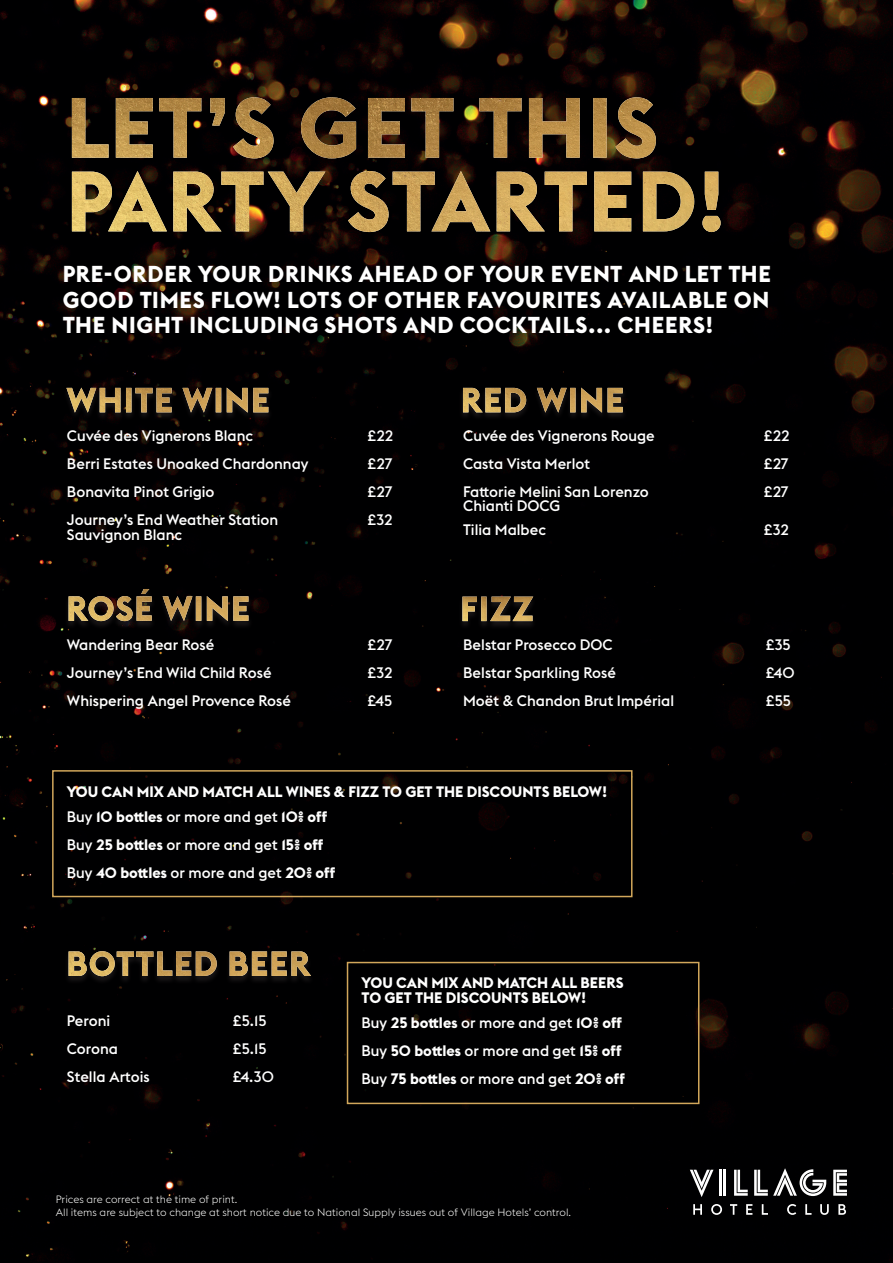
<style>
.page{position:relative;width:893px;height:1263px;background:#000001}
.page>*{position:absolute;margin:0;border:0;box-sizing:border-box;transform-origin:0 0}
.Headline__72pt{font:700 22.65px/25.2px "Village Flex";letter-spacing:.03em;color:#fff;text-align:justify}
.t1{font:500 15px/13.5px "Village Flex";color:#fff}
.t2{font:700 15px/15px "Village Flex";color:#fff}
.t3{font:300 10.5px/13.5px "Village Flex";color:#fff}
.s1{font-weight:700}
</style>
<div class="page">
<svg style="left:693px;top:1204px;width:9px;height:11px"></svg>
<svg style="left:711px;top:1204px;width:11px;height:11px"></svg>
<svg style="left:730px;top:1204px;width:7px;height:11px"></svg>
<svg style="left:746px;top:1204px;width:6px;height:11px"></svg>
<svg style="left:762px;top:1204px;width:6px;height:11px"></svg>
<svg style="left:787px;top:1204px;width:9px;height:11px"></svg>
<svg style="left:805px;top:1204px;width:6px;height:11px"></svg>
<svg style="left:820px;top:1204px;width:9px;height:11px"></svg>
<svg style="left:838px;top:1204px;width:8px;height:11px"></svg>
<svg style="left:690px;top:1170px;width:23px;height:27px"></svg>
<hr style="left:719px;top:1170px;width:3px;height:26px;background:#fff">
<hr style="left:723px;top:1170px;width:2px;height:26px;background:#fff">
<svg style="left:734px;top:1170px;width:14px;height:26px"></svg>
<svg style="left:754px;top:1168px;width:72px;height:28px"></svg>
<svg style="left:833px;top:1170px;width:13px;height:26px"></svg>
<div style="left:52px;top:770px;width:580px;height:127px;border:2px solid #d2a75b"></div>
<div style="left:347px;top:962px;width:352px;height:142px;border:2px solid #d2a75b"></div>
<div style="left:64px;top:951px;width:251px;height:34px;background:#231f20;opacity:.75"></div>
<img style="left:69px;top:951px;width:242px;height:25px">
<div style="left:62px;top:388px;width:211px;height:33px;background:#231f20;opacity:.75"></div>
<img style="left:66px;top:388px;width:202px;height:25px">
<div style="left:458px;top:388px;width:169px;height:33px;background:#231f20;opacity:.75"></div>
<img style="left:463px;top:388px;width:160px;height:25px">
<img style="left:72px;top:171px;width:649px;height:61px">
<img style="left:72px;top:97px;width:584px;height:61px">
<div style="left:64px;top:588px;width:189px;height:42px;background:#231f20;opacity:.75"></div>
<img style="left:69px;top:589px;width:179px;height:32px">
<div style="left:458px;top:596px;width:79px;height:34px;background:#231f20;opacity:.75"></div>
<img style="left:462px;top:597px;width:71px;height:24px">
<p class="Headline__72pt" style="left:63px;top:262px;width:710px">PRE-ORDER YOUR DRINKS AHEAD OF YOUR EVENT AND LET THE GOOD TIMES FLOW! LOTS OF OTHER FAVOURITES AVAILABLE ON THE NIGHT INCLUDING SHOTS AND COCKTAILS... CHEERS!</p>
<p class="t1" style="left:67px;top:429px;width:188px">Cuvée des Vignerons Blanc</p>
<p class="t1" style="left:367px;top:429px;width:28px">£22</p>
<p class="t1" style="left:67px;top:457px;width:243px">Berri Estates Unoaked Chardonnay</p>
<p class="t1" style="left:367px;top:457px;width:27px">£27</p>
<p class="t1" style="left:67px;top:485px;width:149px">Bonavita Pinot Grigio</p>
<p class="t1" style="left:367px;top:485px;width:27px">£27</p>
<p class="t1" style="left:67px;top:513px;width:213px">Journey’s End Weather Station</p>
<p class="t1" style="left:67px;top:528px;width:117px">Sauvignon Blanc</p>
<p class="t1" style="left:367px;top:513px;width:27px">£32</p>
<p class="t1" style="left:67px;top:638px;width:149px">Wandering Bear Rosé</p>
<p class="t1" style="left:367px;top:638px;width:27px">£27</p>
<p class="t1" style="left:67px;top:666px;width:206px">Journey’s End Wild Child Rosé</p>
<p class="t1" style="left:367px;top:666px;width:27px">£32</p>
<p class="t1" style="left:67px;top:694px;width:226px">Whispering Angel Provence Rosé</p>
<p class="t1" style="left:367px;top:694px;width:27px">£45</p>
<p class="t1" style="left:463px;top:429px;width:193px">Cuvée des Vignerons Rouge</p>
<p class="t1" style="left:763px;top:429px;width:28px">£22</p>
<p class="t1" style="left:463px;top:457px;width:129px">Casta Vista Merlot</p>
<p class="t1" style="left:763px;top:457px;width:27px">£27</p>
<p class="t1" style="left:463px;top:485px;width:187px">Fattorie Melini San Lorenzo<br>Chianti DOCG</p>
<p class="t1" style="left:763px;top:485px;width:27px">£27</p>
<p class="t1" style="left:463px;top:523px;width:85px">Tilia Malbec</p>
<p class="t1" style="left:763px;top:523px;width:27px">£32</p>
<p class="t1" style="left:463px;top:638px;width:151px">Belstar Prosecco DOC</p>
<p class="t1" style="left:765px;top:638px;width:27px">£35</p>
<p class="t1" style="left:463px;top:666px;width:154px">Belstar Sparkling Rosé</p>
<p class="t1" style="left:765px;top:666px;width:31px">£40</p>
<p class="t1" style="left:463px;top:694px;width:213px">Moët &amp; Chandon Brut Impérial</p>
<p class="t1" style="left:765px;top:694px;width:27px">£55</p>
<p class="t2" style="left:67px;top:784px;width:542px">YOU CAN MIX AND MATCH ALL WINES &amp; FIZZ TO GET THE DISCOUNTS BELOW!</p>
<p class="t1" style="left:67px;top:810px;width:262px">Buy <span class="s1">10 bottles</span> or more and get <span class="s1">10% off</span></p>
<p class="t1" style="left:67px;top:838px;width:258px">Buy <span class="s1">25 bottles</span> or more and get <span class="s1">15% off</span></p>
<p class="t1" style="left:67px;top:866px;width:270px">Buy <span class="s1">40 bottles</span> or more and get <span class="s1">20% off</span></p>
<p class="t1" style="left:67px;top:1014px;width:45px">Peroni</p>
<p class="t1" style="left:232px;top:1014px;width:36px">£5.15</p>
<p class="t1" style="left:67px;top:1042px;width:53px">Corona</p>
<p class="t1" style="left:232px;top:1042px;width:36px">£5.15</p>
<p class="t1" style="left:67px;top:1070px;width:84px">Stella Artois</p>
<p class="t1" style="left:232px;top:1070px;width:43px">£4.30</p>
<p class="t2" style="left:362px;top:976px;width:263px">YOU CAN MIX AND MATCH ALL BEERS<br>TO GET THE DISCOUNTS BELOW!</p>
<p class="t1" style="left:362px;top:1015px;width:262px">Buy <span class="s1">25 bottles</span> or more and get <span class="s1">10% off</span></p>
<p class="t1" style="left:362px;top:1044px;width:261px">Buy <span class="s1">50 bottles</span> or more and get <span class="s1">15% off</span></p>
<p class="t1" style="left:362px;top:1072px;width:265px">Buy <span class="s1">75 bottles</span> or more and get <span class="s1">20% off</span></p>
<p class="t3" style="left:56px;top:1192px;width:517px">Prices are correct at the time of print.<br>All items are subject to change at short notice due to National Supply issues out of Village Hotels’ control.</p>
</div>
